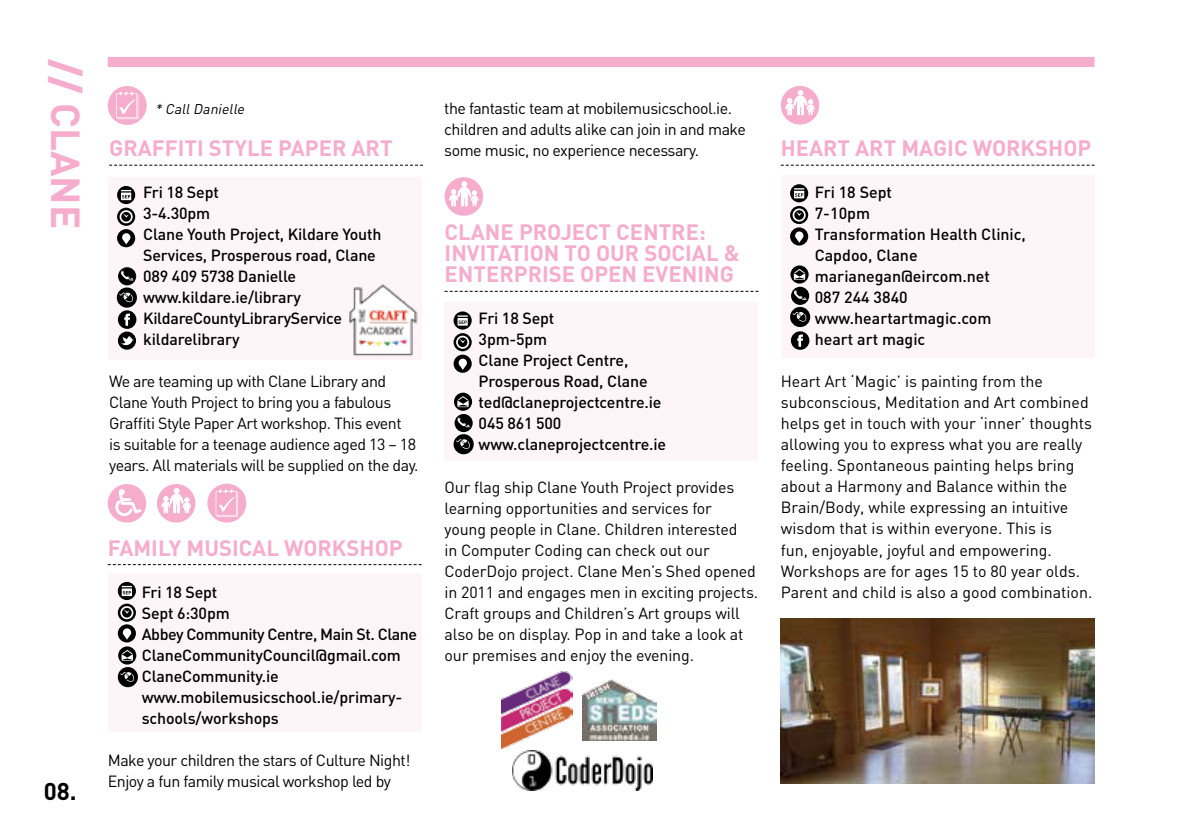
<style>
.page{position:relative;width:1191px;height:840px;background:#fff}
.page>*{position:absolute;margin:0;border:0;box-sizing:border-box;transform-origin:0 0}
.t1{font:700 40px "DIN";color:#f6adcd}
.t2{font:700 24px "DIN";color:#000}
.t3{font:700 22px/21px "DIN";color:#f6adcd}
.t4{font:16px/21px "DIN";letter-spacing:-.01em;color:#000}
.t5{font:500 16px/21px "DIN";letter-spacing:-.01em;color:#000}
.t6{font:16px/21px "DIN";letter-spacing:-.03em;color:#000}
.t7{font:italic 14px "DIN";color:#000}
.s1{font-weight:900}
</style>
<div class="page">
<div style="left:444px;top:302px;width:314px;height:158px;background:#fef5f9"></div>
<div style="left:453px;top:434px;width:21px;height:20px;background:#000;border-radius:50%"></div>
<svg style="left:456px;top:439px;width:14px;height:10px"></svg>
<svg style="left:454px;top:414px;width:19px;height:18px"></svg>
<svg style="left:457px;top:417px;width:13px;height:10px"></svg>
<svg style="left:454px;top:392px;width:18px;height:18px"></svg>
<svg style="left:457px;top:396px;width:12px;height:11px"></svg>
<div style="left:453px;top:354px;width:19px;height:18px;background:#000;border-radius:50%"></div>
<svg style="left:459px;top:358px;width:8px;height:12px"></svg>
<svg style="left:453px;top:333px;width:19px;height:18px"></svg>
<svg style="left:459px;top:335px;width:10px;height:13px"></svg>
<svg style="left:453px;top:311px;width:19px;height:18px"></svg>
<svg style="left:459px;top:315px;width:9px;height:10px"></svg>
<svg style="left:459px;top:291px;width:299px;height:1px"></svg>
<div style="left:780px;top:175px;width:314px;height:183px;background:#fef5f9"></div>
<svg style="left:791px;top:331px;width:18px;height:18px"></svg>
<div style="left:790px;top:307px;width:20px;height:20px;background:#000;border-radius:50%"></div>
<svg style="left:792px;top:312px;width:15px;height:10px"></svg>
<svg style="left:791px;top:286px;width:18px;height:19px"></svg>
<svg style="left:794px;top:290px;width:12px;height:10px"></svg>
<svg style="left:790px;top:265px;width:18px;height:18px"></svg>
<svg style="left:794px;top:269px;width:11px;height:11px"></svg>
<div style="left:790px;top:227px;width:18px;height:18px;background:#000;border-radius:50%"></div>
<svg style="left:795px;top:231px;width:8px;height:11px"></svg>
<svg style="left:790px;top:206px;width:18px;height:18px"></svg>
<svg style="left:792px;top:208px;width:13px;height:13px"></svg>
<svg style="left:790px;top:184px;width:18px;height:18px"></svg>
<svg style="left:794px;top:188px;width:10px;height:10px"></svg>
<div style="left:108px;top:57px;width:986px;height:10px;background:#f6adcd"></div>
<div style="left:108px;top:86px;width:39px;height:39px;background:#f6adcd;border-radius:50%"></div>
<svg style="left:116px;top:92px;width:22px;height:27px"></svg>
<div style="left:108px;top:177px;width:313px;height:183px;background:#fef5f9"></div>
<svg style="left:118px;top:310px;width:18px;height:19px"></svg>
<div style="left:118px;top:267px;width:18px;height:18px;background:#000;border-radius:50%"></div>
<svg style="left:121px;top:270px;width:13px;height:10px"></svg>
<div style="left:117px;top:229px;width:18px;height:18px;background:#000;border-radius:50%"></div>
<svg style="left:122px;top:233px;width:8px;height:11px"></svg>
<svg style="left:117px;top:207px;width:18px;height:19px"></svg>
<svg style="left:120px;top:210px;width:13px;height:13px"></svg>
<svg style="left:117px;top:186px;width:18px;height:18px"></svg>
<svg style="left:121px;top:190px;width:10px;height:10px"></svg>
<div style="left:444px;top:177px;width:39px;height:39px;background:#f6adcd;border-radius:50%"></div>
<svg style="left:449px;top:181px;width:30px;height:30px"></svg>
<div style="left:780px;top:86px;width:39px;height:38px;background:#f6adcd;border-radius:50%"></div>
<svg style="left:785px;top:90px;width:30px;height:29px"></svg>
<img style="left:349px;top:284px;width:110px;height:82px">
<img style="left:501px;top:671px;width:71px;height:77px">
<img style="left:582px;top:679px;width:75px;height:60px">
<img style="left:512px;top:750px;width:140px;height:40px">
<img style="left:780px;top:618px;width:314px;height:164px">
<svg style="left:780px;top:165px;width:314px;height:1px"></svg>
<div style="left:157px;top:483px;width:38px;height:39px;background:#f6adcd;border-radius:50%"></div>
<svg style="left:161px;top:487px;width:30px;height:26px"></svg>
<div style="left:108px;top:483px;width:38px;height:39px;background:#f6adcd;border-radius:50%"></div>
<svg style="left:115px;top:488px;width:26px;height:28px"></svg>
<div style="left:108px;top:573px;width:314px;height:158px;background:#fef5f9"></div>
<svg style="left:118px;top:666px;width:20px;height:20px"></svg>
<svg style="left:120px;top:671px;width:15px;height:11px"></svg>
<svg style="left:118px;top:646px;width:18px;height:18px"></svg>
<svg style="left:122px;top:649px;width:11px;height:11px"></svg>
<div style="left:118px;top:624px;width:18px;height:18px;background:#000;border-radius:50%"></div>
<svg style="left:123px;top:628px;width:8px;height:11px"></svg>
<svg style="left:118px;top:603px;width:18px;height:18px"></svg>
<svg style="left:120px;top:605px;width:13px;height:14px"></svg>
<svg style="left:118px;top:581px;width:18px;height:18px"></svg>
<svg style="left:122px;top:585px;width:10px;height:10px"></svg>
<svg style="left:108px;top:564px;width:313px;height:1px"></svg>
<svg style="left:109px;top:165px;width:314px;height:1px"></svg>
<div style="left:117px;top:287px;width:20px;height:20px;background:#000;border-radius:50%"></div>
<svg style="left:119px;top:292px;width:14px;height:10px"></svg>
<div style="left:118px;top:331px;width:18px;height:18px;background:#000;border-radius:50%"></div>
<svg style="left:121px;top:336px;width:13px;height:11px"></svg>
<div style="left:207px;top:483px;width:39px;height:39px;background:#f6adcd;border-radius:50%"></div>
<svg style="left:216px;top:489px;width:22px;height:27px"></svg>
<h1 class="t1" style="left:92px;top:59px;width:171px;rotate:90deg"><span class="s1">//</span> CLANE</h1>
<h2 class="t2" style="left:44px;top:775px;width:34px">08.</h2>
<p class="t7" style="left:155px;top:100px;width:94px">* CallDanielle</p>
<h3 class="t3" style="left:109px;top:137px;width:285px">GRAFFITI STYLE PAPER ART</h3>
<p class="t5" style="left:143px;top:181px;width:240px">Fri 18 Sept<br>3-4.30pm<br>Clane Youth Project, Kildare Youth<br>Services, Prosperous road, Clane<br>089 409 5738 Danielle www.kildare.ie/library<br>KildareCountyLibraryService kildarelibrary</p>
<p class="t6" style="left:109px;top:370px;width:311px">We are teaming up with Clane Library and Clane Youth Project to bring you a fabulous Graffiti Style Paper Art workshop. This event<br>is suitable for a teenage audience aged 13 – 18 years. All materials will be supplied on the day.</p>
<h3 class="t3" style="left:108px;top:536px;width:296px">FAMILY MUSICAL WORKSHOP</h3>
<p class="t5" style="left:142px;top:580px;width:277px">Fri 18 Sept<br>Sept 6:30pm<br>Abbey Community Centre, Main St. Clane<br>ClaneCommunityCouncil@gmail.com<br>ClaneCommunity.ie www.mobilemusicschool.ie/primary&shy;schools/workshops</p>
<p class="t6" style="left:108px;top:748px;width:304px">Make your children the stars of Culture Night!<br>Enjoy a fun family musical workshop led by</p>
<p class="t6" style="left:444px;top:97px;width:303px">the fantastic team at mobilemusicschool.ie. children and adults alike can join in and make some music, no experience necessary.</p>
<h3 class="t3" style="left:444px;top:221px;width:296px">CLANE PROJECT CENTRE:<br>I NVITATION TO OUR SOCIAL &amp;<br>ENTERPRISE OPEN EVENING</h3>
<p class="t5" style="left:478px;top:307px;width:189px">Fri 18 Sept<br>3pm-5pm<br>Clane Project Centre,<br>Prosperous Road, Clane ted@claneprojectcentre.ie<br>045 861 500 www.claneprojectcentre.ie</p>
<p class="t4" style="left:444px;top:475px;width:315px">Our flag ship Clane Youth Project provides learning opportunities and services for<br>young people in Clane. Children interested<br>in Computer Coding can check out our CoderDojo project. Clane Men’s Shed opened in 2011 and engages men in exciting projects.<br>Craft groups and Children’s Art groups will also be on display. Pop in and take a look at our premises and enjoy the evening.</p>
<h3 class="t3" style="left:780px;top:137px;width:312px">H EART ART MAGIC WORKSHOP</h3>
<p class="t5" style="left:814px;top:181px;width:213px">Fri 18 Sept<br>7-10pm<br>Transformation Health Clinic,<br>Capdoo, Clane marianegan@eircom.net<br>087 244 3840 www.heartartmagic.com heart art magic</p>
<p class="t4" style="left:780px;top:370px;width:313px">Heart Art ‘Magic’ is painting from the subconscious, Meditation and Art combined helps get in touch with your ‘inner’ thoughts allowing you to express what you are really feeling. Spontaneous painting helps bring about a Harmony and Balance within the<br>B rain/Body, while expressing an intuitive wisdom that is within everyone. This is<br>fun, enjoyable, joyful and empowering.<br>Workshops are for ages 15 to 80 year olds.<br>Parent and child is also a good combination.</p>
</div>
